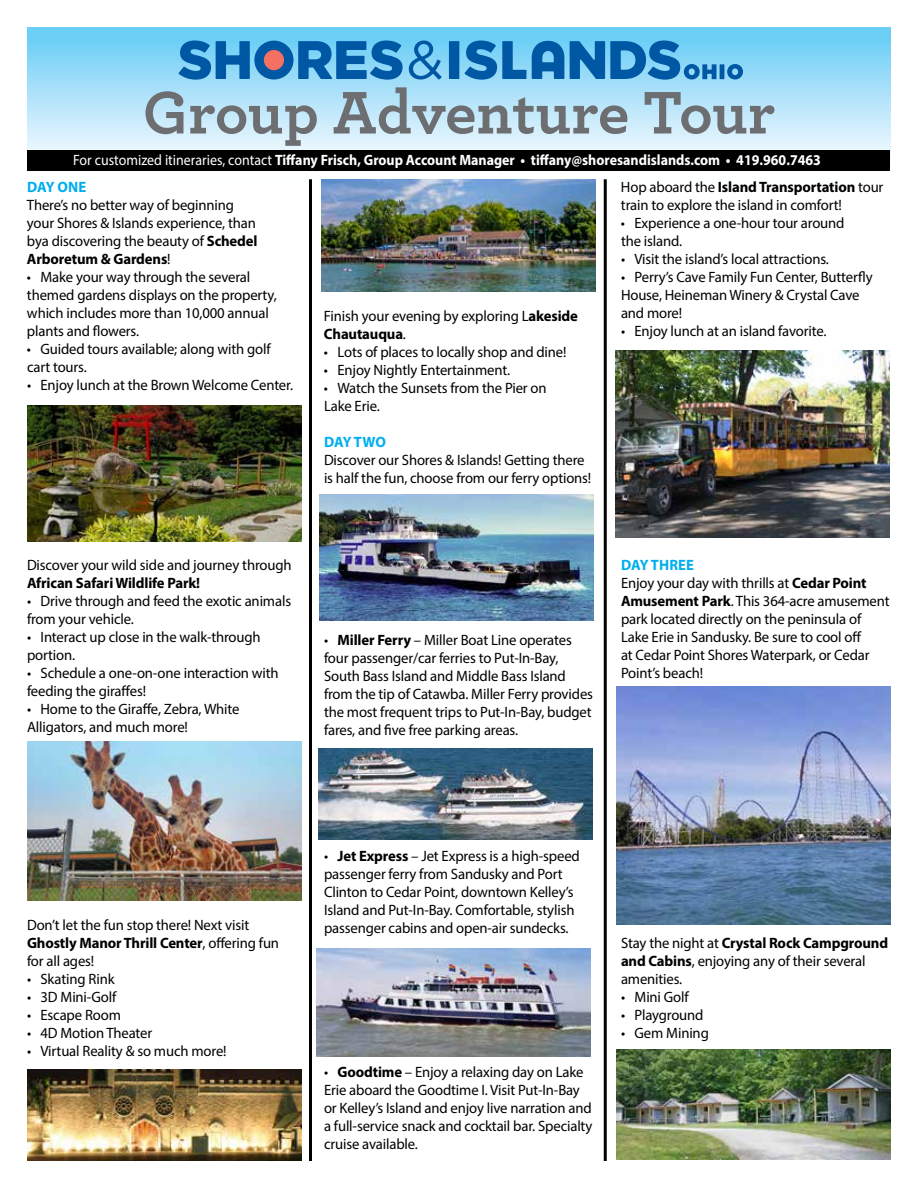
<style>
.page{position:relative;width:918px;height:1188px;background:#fff}
.page>*{position:absolute;margin:0;border:0;box-sizing:border-box;transform-origin:0 0}
.t1{font:700 63px "Archer";color:#6d6e71}
.t2{font:15px/18px "Myriad Pro";letter-spacing:-.01em;color:#000}
.t3{font:700 15px "Myriad Pro";color:#fff;scale:.93 1}
.t4{font:700 15px "Myriad Pro";letter-spacing:-.01em;color:#000}
.t5{font:700 15px "Myriad Pro";color:#00aeef}
.s1{font-weight:400}
.s2{font-weight:700}
.s3{font-weight:700;color:#00aeef}
</style>
<div class="page">
<svg style="left:28px;top:28px;width:862px;height:155px;background:#b4e3f8"></svg>
<div style="left:28px;top:151px;width:862px;height:20px;background:#000"></div>
<hr style="left:720px;top:64px;width:4px;height:15px;background:#0058a4">
<svg style="left:727px;top:64px;width:16px;height:16px"></svg>
<div style="left:449px;top:41px;width:10px;height:38px;background:#0058a4"></div>
<svg style="left:464px;top:40px;width:62px;height:40px;background:#3d92ca"></svg>
<svg style="left:532px;top:41px;width:32px;height:38px"></svg>
<svg style="left:570px;top:40px;width:147px;height:40px;background:#3e93cb"></svg>
<svg style="left:409px;top:41px;width:33px;height:39px"></svg>
<svg style="left:179px;top:40px;width:71px;height:40px;background:#3489c4"></svg>
<div style="left:254px;top:41px;width:40px;height:39px;background:#0058a4;border-radius:50%"></div>
<div style="left:264px;top:50px;width:20px;height:20px;background:#f37163;border-radius:50%"></div>
<svg style="left:298px;top:40px;width:105px;height:40px;background:#3085c2"></svg>
<img style="left:27px;top:1069px;width:274px;height:92px">
<img style="left:617px;top:1050px;width:274px;height:109px">
<img style="left:27px;top:405px;width:274px;height:136px">
<hr style="left:309px;top:179px;width:3px;height:982px;background:#000">
<hr style="left:604px;top:179px;width:3px;height:982px;background:#000">
<img style="left:617px;top:687px;width:274px;height:238px">
<img style="left:27px;top:742px;width:274px;height:159px">
<img style="left:319px;top:749px;width:274px;height:91px">
<img style="left:319px;top:494px;width:275px;height:127px">
<img style="left:615px;top:350px;width:275px;height:187px">
<img style="left:322px;top:179px;width:274px;height:113px">
<img style="left:316px;top:949px;width:275px;height:107px">
<h1 class="t1" style="left:143px;top:63px;width:634px">Group Adventure Tour</h1>
<p class="t3" style="left:73px;top:151px;width:805px"><span class="s1">For customized itineraries, contact</span> Tiffany Frisch, Group Account Manager • tiffany@shoresandislands.com • 419.960.7463</p>
<p class="t5" style="left:27px;top:177px;width:61px">DAY ONE</p>
<p class="t2" style="left:27px;top:196px;width:232px">There’s no better way of beginning your Shores &amp; Islands experience, than bya discovering the beauty of <span class="s2">Schedel Arboretum &amp; Gardens</span>!</p>
<p class="t2" style="left:27px;top:268px;width:251px">• Make your way through the several themed gardens displays on the property, which includes more than 10,000 annual plants and flowers.</p>
<p class="t2" style="left:27px;top:340px;width:245px">• Guided tours available; along with golf cart tours.</p>
<p class="t2" style="left:27px;top:376px;width:268px">• Enjoy lunch at the Brown Welcome Center.</p>
<p class="t2" style="left:27px;top:556px;width:266px">Discover your wild side and journey through</p>
<p class="t4" style="left:27px;top:573px;width:175px">African Safari Wildlife Park!</p>
<p class="t2" style="left:27px;top:592px;width:266px">• Drive through and feed the exotic animals from your vehicle.</p>
<p class="t2" style="left:27px;top:628px;width:235px">• Interact up close in the walk-through portion.</p>
<p class="t2" style="left:27px;top:664px;width:253px">• Schedule a one-on-one interaction with feeding the giraffes!</p>
<p class="t2" style="left:27px;top:700px;width:214px">• Home to the Giraffe, Zebra, White<br>Alligators, and much more!</p>
<p class="t2" style="left:324px;top:307px;width:255px">Finish your evening by exploring L<span class="s2">akeside<br>Chautauqua</span>.</p>
<p class="t2" style="left:324px;top:343px;width:244px">• Lots of places to locally shop and dine!</p>
<p class="t2" style="left:324px;top:361px;width:188px">• Enjoy Nightly Entertainment.</p>
<p class="t2" style="left:324px;top:379px;width:224px">• Watch the Sunsets from the Pier on<br>Lake Erie.</p>
<p class="t5" style="left:324px;top:432px;width:64px">DAY TWO</p>
<p class="t2" style="left:324px;top:451px;width:269px">Discover our Shores &amp; Islands! Getting there is half the fun, choose from our ferry options!</p>
<p class="t2" style="left:621px;top:178px;width:264px">Hop aboard the <span class="s2">Island Transportation</span> tour train to explore the island in comfort!</p>
<p class="t2" style="left:621px;top:214px;width:225px">• Experience a one-hour tour around the island.</p>
<p class="t2" style="left:621px;top:250px;width:210px">• Visit the island’s local attractions.</p>
<p class="t2" style="left:621px;top:268px;width:253px">• Perry’s Cave Family Fun Center, Butterfly<br>House, Heineman Winery &amp; Crystal Cave and more!</p>
<p class="t2" style="left:621px;top:322px;width:207px">• Enjoy lunch at an island favorite.</p>
<p class="t2" style="left:324px;top:631px;width:271px">• <span class="s2">Miller Ferry</span> – Miller Boat Line operates four passenger/car ferries to Put-In-Bay, South Bass Island and Middle Bass Island from the tip of Catawba. Miller Ferry provides the most frequent trips to Put-In-Bay, budget fares, and five free parking areas.</p>
<p class="t2" style="left:621px;top:556px;width:270px"><span class="s3">DAY THREE<br></span>Enjoy your day with thrills at <span class="s2">Cedar Point<br>Amusement Park</span>. This 364-acre amusement park located directly on the peninsula of<br>Lake Erie in Sandusky. Be sure to cool off<br>at Cedar Point Shores Waterpark, or Cedar<br>Point’s beach!</p>
<p class="t2" style="left:27px;top:916px;width:254px">Don’t let the fun stop there! Next visit<br><span class="s2">Ghostly Manor Thrill Center</span>, offering fun for all ages!</p>
<p class="t2" style="left:27px;top:970px;width:89px">• Skating Rink</p>
<p class="t2" style="left:27px;top:988px;width:91px">• 3D Mini-Golf</p>
<p class="t2" style="left:27px;top:1006px;width:95px">• Escape Room</p>
<p class="t2" style="left:27px;top:1024px;width:127px">• 4D Motion Theater</p>
<p class="t2" style="left:27px;top:1042px;width:201px">• Virtual Reality &amp; so much more!</p>
<p class="t2" style="left:324px;top:847px;width:257px">• <span class="s2">Jet Express</span> – Jet Express is a high-speed passenger ferry from Sandusky and Port Clinton to Cedar Point, downtown Kelley’s Island and Put-In-Bay. Comfortable, stylish passenger cabins and open-air sundecks.</p>
<p class="t2" style="left:324px;top:1063px;width:270px">• <span class="s2">Goodtime</span> – Enjoy a relaxing day on Lake Erie aboard the Goodtime I. Visit Put-In-Bay or Kelley’s Island and enjoy live narration and a full-service snack and cocktail bar. Specialty cruise available.</p>
<p class="t2" style="left:621px;top:934px;width:269px">Stay the night at <span class="s2">Crystal Rock Campground and Cabins</span>, enjoying any of their several amenities.</p>
<p class="t2" style="left:621px;top:988px;width:69px">• Mini Golf</p>
<p class="t2" style="left:621px;top:1006px;width:84px">• Playground</p>
<p class="t2" style="left:621px;top:1024px;width:89px">• Gem Mining</p>
</div>
